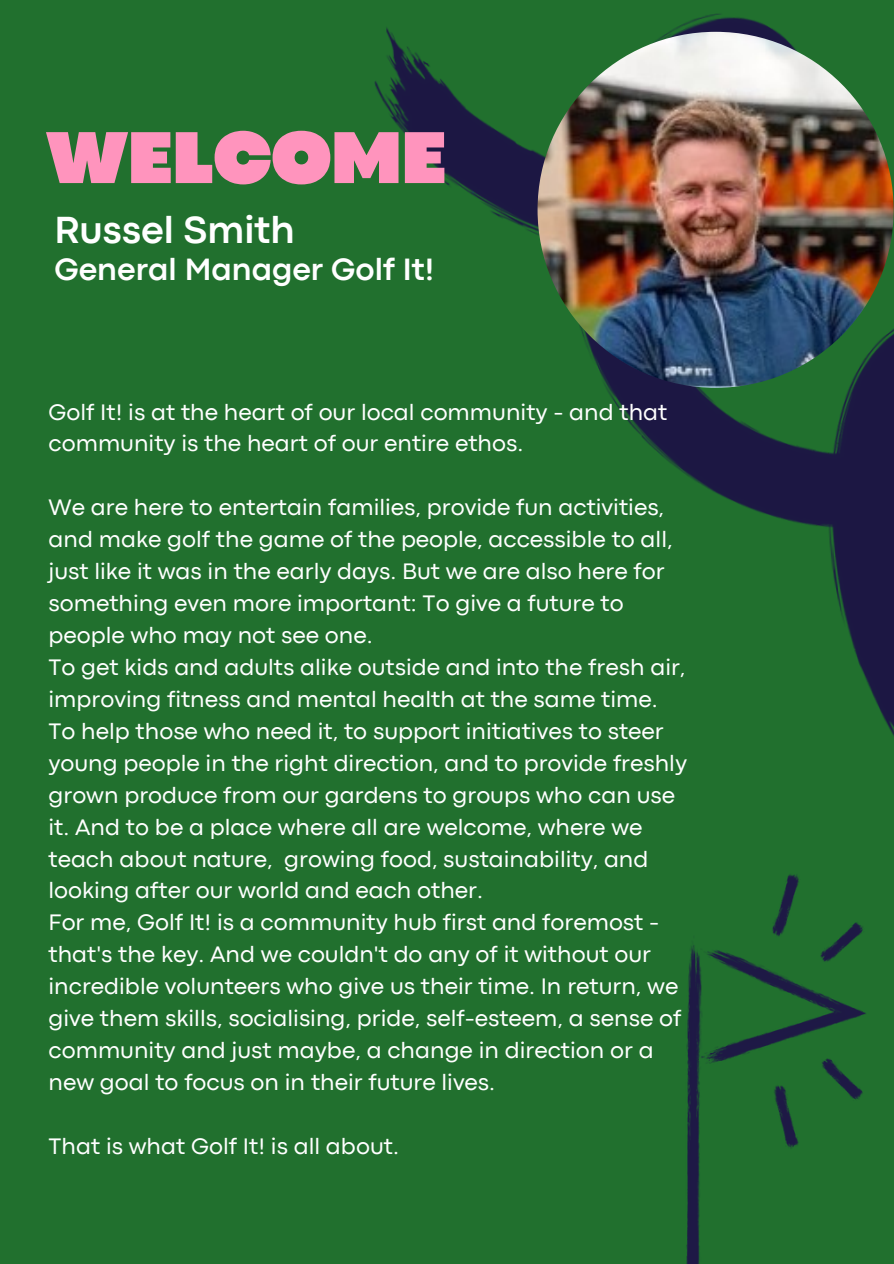
<style>
.page{position:relative;width:894px;height:1264px;background:#fff}
.page>*{position:absolute;margin:0;border:0;box-sizing:border-box;transform-origin:0 0}
.t1{font:900 76.65px "Codec Pro";color:#ff94bd}
.t2{font:700 39.45px "Codec Pro";color:#fff}
.t3{font:700 32.25px "Codec Pro";color:#fff}
.t4{font:23.4px/32px "Codec Pro";color:#fff}
</style>
<div class="page">
<div style="left:0;top:0;width:893px;height:1263px;background:#21702e"></div>
<img style="left:374px;top:13px;width:519px;height:722px">
<img style="left:537px;top:32px;width:356px;height:356px;border-radius:50%">
<img style="left:686px;top:874px;width:180px;height:389px">
<p class="t1" style="left:46px;top:130px;width:401px">WELCOME</p>
<p class="t2" style="left:54px;top:216px;width:242px">Russel Smith</p>
<p class="t3" style="left:54px;top:258px;width:381px">General Manager Golf It!</p>
<h1 class="t4" style="left:48px;top:397px;width:620px">Golf It! is at the heart of our local community - and that community is the heart of our entire ethos.</h1>
<h2 class="t4" style="left:48px;top:493px;width:625px">We are here to entertain families, provide fun activities, and make golf the game of the people, accessible to all, just like it was in the early days. But we are also here for something even more important: To give a future to people who may not see one.</h2>
<h3 class="t4" style="left:48px;top:653px;width:638px">To get kids and adults alike outside and into the fresh air, improving fitness and mental health at the same time.</h3>
<p class="t4" style="left:48px;top:716px;width:640px">To help those who need it, to support initiatives to steer young people in the right direction, and to provide freshly grown produce from our gardens to groups who can use it. And to be a place where all are welcome, where we teach about nature, growing food, sustainability, and looking after our world and each other.</p>
<p class="t4" style="left:48px;top:908px;width:634px">For me, Golf It! is a community hub first and foremost - that's the key. And we couldn't do any of it without our incredible volunteers who give us their time. In return, we give them skills, socialising, pride, self-esteem, a sense of community and just maybe, a change in direction or a new goal to focus on in their future lives.</p>
<p class="t4" style="left:48px;top:1131px;width:352px">That is what Golf It! is all about.</p>
</div>
